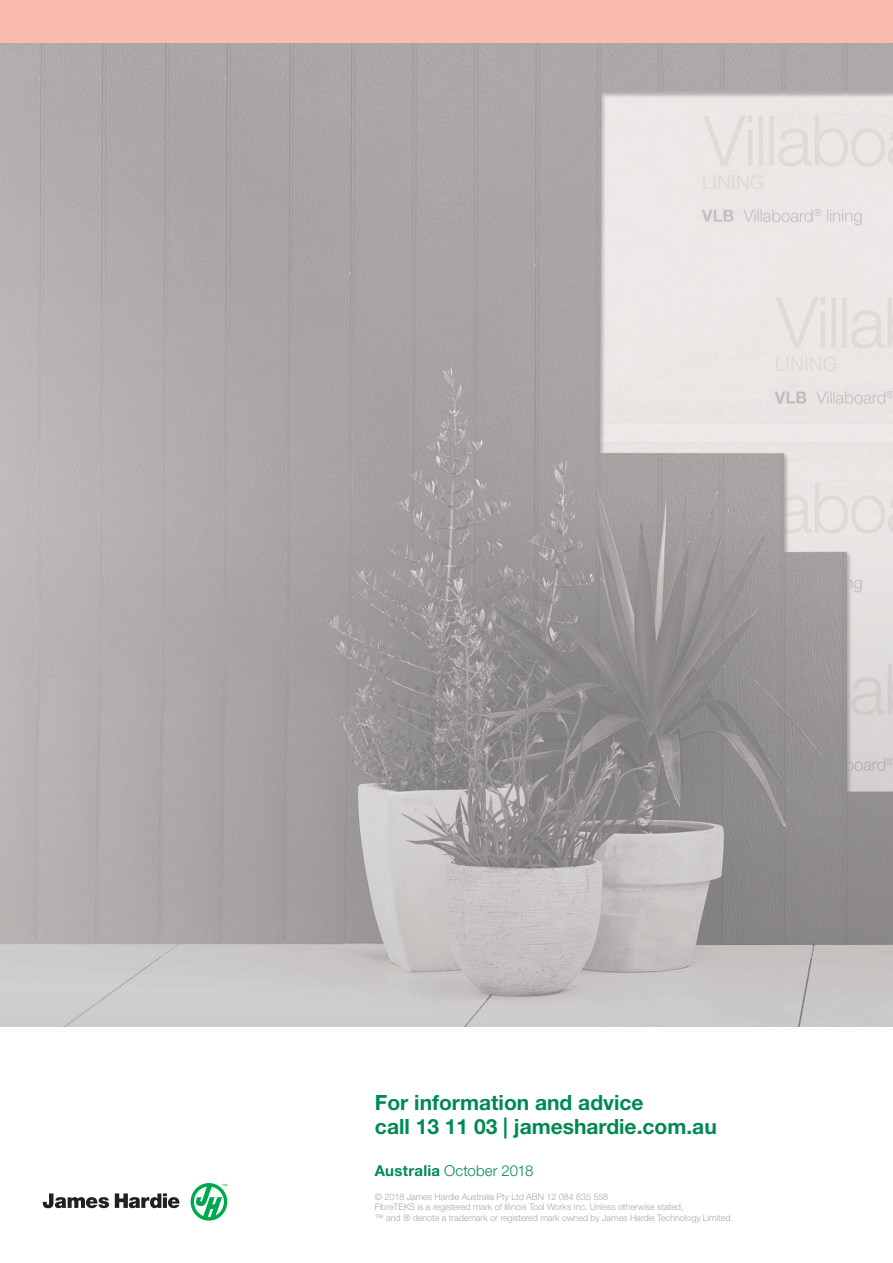
<style>
.page{position:relative;width:893px;height:1263px;background:#fff}
.page>*{position:absolute;margin:0;border:0;box-sizing:border-box;transform-origin:0 0}
.t1{font:700 21px/24px "Helvetica Neue LT Std";color:#008a52}
.t2{font:300 15px "Helvetica Neue LT Std";letter-spacing:.005em;color:#008a52}
._1_Body{font:300 9px/10.5px "Helvetica Neue LT Std";letter-spacing:-.005em;color:#a8a9ad}
.s1{font-weight:700}
</style>
<div class="page">
<img style="left:0;top:43px;width:893px;height:479px">
<svg style="left:0;top:522px;width:893px;height:504px;background:#aba8a8"></svg>
<div style="left:0;top:0;width:893px;height:43px;background:#fabcad"></div>
<svg style="left:43px;top:1193px;width:66px;height:15px"></svg>
<svg style="left:115px;top:1193px;width:65px;height:15px"></svg>
<svg style="left:191px;top:1183px;width:36px;height:37px"></svg>
<p class="t1" style="left:375px;top:1090px;width:343px">For information and advice<br>call 13 11 03 | jameshardie.com.au</p>
<p class="t2" style="left:375px;top:1162px;width:160px"><span class="s1">Australia</span> October 2018</p>
<p class="_1_Body" style="left:375px;top:1191px;width:310px">© 2018 James Hardie Australia Pty Ltd ABN 12 084 635 558<br>FibreTEKS is a registered mark of Illinois Tool Works Inc. Unless otherwise stated,</p>
<p class="_1_Body" style="left:375px;top:1212px;width:360px">™ and ® denote a trademark or registered mark owned by James Hardie Technology Limited.</p>
</div>
